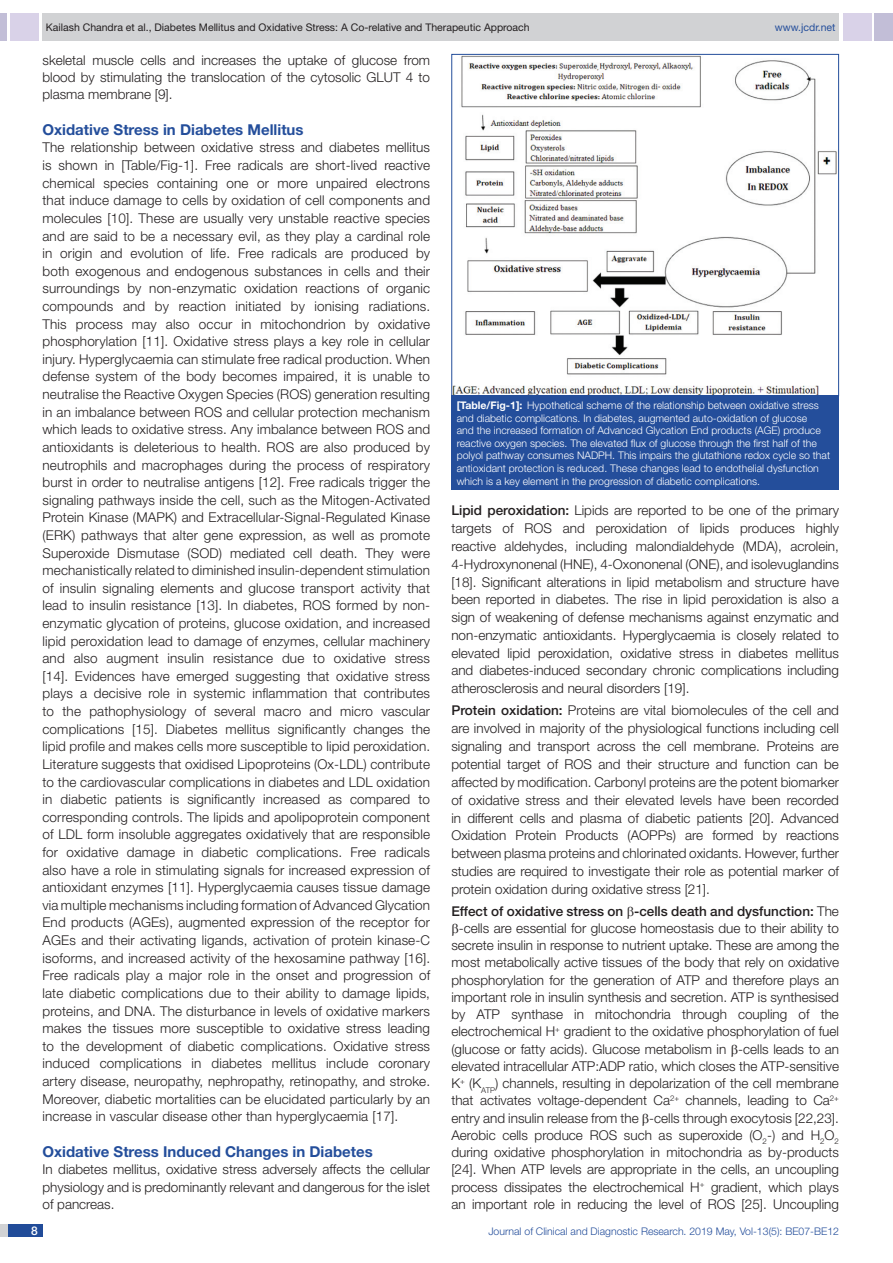
<style>
.page{position:relative;width:893px;height:1263px;background:#fff}
.page>*{position:absolute;margin:0;border:0;box-sizing:border-box;transform-origin:0 0}
.HEAD_2{font:700 15px "Helvetica Neue";color:#244e9b}
.Body_text{font:300 13.5px/17.5px "Helvetica Neue";color:#231f20;text-align:justify}
.t1{font:500 12px "Helvetica Neue";color:#fff}
.TABLE_FIG{font:300 10.5px/12.6px "Helvetica Neue";color:#fff}
.t2{font:10.5px "Helvetica Neue";color:#231f20}
.t3{font:300 10.5px "Helvetica Neue";color:#244e9b}
.t4{font:10.5px "Helvetica Neue";color:#244e9b}
.s1{font-weight:700}
.s2{font-weight:500}
</style>
<div class="page">
<div style="left:0;top:13px;width:7px;height:28px;background:#c2bed7"></div>
<div style="left:10px;top:13px;width:29px;height:28px;background:#d9d2e8"></div>
<div style="left:43px;top:13px;width:796px;height:28px;background:#d1d2d4"></div>
<div style="left:875px;top:13px;width:18px;height:28px;background:#c2bed7"></div>
<div style="left:843px;top:13px;width:29px;height:28px;background:#d9d2e8"></div>
<div style="left:0;top:1224px;width:43px;height:13px;background:#d1d2d4"></div>
<div style="left:8px;top:1224px;width:35px;height:13px;background:#214c99"></div>
<img style="left:453px;top:56px;width:384px;height:338px">
<div style="left:451px;top:395px;width:388px;height:95px;background:#244e9b"></div>
<p class="t2" style="left:46px;top:21px;width:485px">Kailash Chandra et al., Diabetes Mellitus and Oxidative Stress: A Co-relative and Therapeutic Approach</p>
<p class="t4" style="left:775px;top:21px;width:62px">www.jcdr.net</p>
<p class="Body_text" style="left:43px;top:51px;width:389px">skeletal muscle cells and increases the uptake of glucose from blood by stimulating the translocation of the cytosolic GLUT 4 to plasma membrane [9].</p>
<p class="HEAD_2" style="left:43px;top:120px;width:263px">Oxidative Stress in Diabetes Mellitus</p>
<p class="Body_text" style="left:43px;top:139px;width:389px">The relationship between oxidative stress and diabetes mellitus is shown in [Table/Fig-1]. Free radicals are short-lived reactive chemical species containing one or more unpaired electrons that induce damage to cells by oxidation of cell components and molecules [10]. These are usually very unstable reactive species and are said to be a necessary evil, as they play a cardinal role in origin and evolution of life. Free radicals are produced by both exogenous and endogenous substances in cells and their surroundings by non-enzymatic oxidation reactions of organic compounds and by reaction initiated by ionising radiations.<br>This process may also occur in mitochondrion by oxidative phosphorylation [11]. Oxidative stress plays a key role in cellular injury. Hyperglycaemia can stimulate free radical production. When defense system of the body becomes impaired, it is unable to neutralise the Reactive Oxygen Species (ROS) generation resulting in an imbalance between ROS and cellular protection mechanism which leads to oxidative stress. Any imbalance between ROS and antioxidants is deleterious to health. ROS are also produced by neutrophils and macrophages during the process of respiratory burst in order to neutralise antigens [12]. Free radicals trigger the signaling pathways inside the cell, such as the Mitogen-Activated Protein Kinase (MAPK) and Extracellular-Signal-Regulated Kinase (ERK) pathways that alter gene expression, as well as promote Superoxide Dismutase (SOD) mediated cell death. They were mechanistically related to diminished insulin-dependent stimulation of insulin signaling elements and glucose transport activity that lead to insulin resistance [13]. In diabetes, ROS formed by non&shy;enzymatic glycation of proteins, glucose oxidation, and increased lipid peroxidation lead to damage of enzymes, cellular machinery and also augment insulin resistance due to oxidative stress [14]. Evidences have emerged suggesting that oxidative stress plays a decisive role in systemic inflammation that contributes to the pathophysiology of several macro and micro vascular complications [15]. Diabetes mellitus significantly changes the lipid profile and makes cells more susceptible to lipid peroxidation.<br>Literature suggests that oxidised Lipoproteins (Ox-LDL) contribute to the cardiovascular complications in diabetes and LDL oxidation in diabetic patients is significantly increased as compared to corresponding controls. The lipids and apolipoprotein component of LDL form insoluble aggregates oxidatively that are responsible for oxidative damage in diabetic complications. Free radicals also have a role in stimulating signals for increased expression of antioxidant enzymes [11]. Hyperglycaemia causes tissue damage via multiple mechanisms including formation of Advanced Glycation End products (AGEs), augmented expression of the receptor for AGEs and their activating ligands, activation of protein kinase-C isoforms, and increased activity of the hexosamine pathway [16].<br>Free radicals play a major role in the onset and progression of late diabetic complications due to their ability to damage lipids, proteins, and DNA. The disturbance in levels of oxidative markers makes the tissues more susceptible to oxidative stress leading to the development of diabetic complications. Oxidative stress induced complications in diabetes mellitus include coronary artery disease, neuropathy, nephropathy, retinopathy, and stroke.<br>Moreover, diabetic mortalities can be elucidated particularly by an increase in vascular disease other than hyperglycaemia [17].</p>
<p class="HEAD_2" style="left:43px;top:1142px;width:332px">Oxidative Stress Induced Changes in Diabetes</p>
<p class="Body_text" style="left:43px;top:1160px;width:389px">In diabetes mellitus, oxidative stress adversely affects the cellular physiology and is predominantly relevant and dangerous for the islet of pancreas.</p>
<p class="TABLE_FIG" style="left:457px;top:399px;width:375px"><span class="s1">[Table/Fig-1]:</span> Hypothetical scheme of the relationship between oxidative stress and diabetic complications. In diabetes, augmented auto-oxidation of glucose<br>and the increased formation of Advanced Glycation End products (AGE) produce reactive oxygen species. The elevated flux of glucose through the first half of the polyol pathway consumes NADPH. This impairs the glutathione redox cycle so that antioxidant protection is reduced. These changes lead to endothelial dysfunction which is a key element in the progression of diabetic complications.</p>
<p class="Body_text" style="left:451px;top:501px;width:389px"><span class="s2">Lipid peroxidation:</span> Lipids are reported to be one of the primary targets of ROS and peroxidation of lipids produces highly reactive aldehydes, including malondialdehyde (MDA), acrolein, 4-Hydroxynonenal (HNE), 4-Oxononenal (ONE), and isolevuglandins [18]. Significant alterations in lipid metabolism and structure have been reported in diabetes. The rise in lipid peroxidation is also a sign of weakening of defense mechanisms against enzymatic and non-enzymatic antioxidants. Hyperglycaemia is closely related to elevated lipid peroxidation, oxidative stress in diabetes mellitus and diabetes-induced secondary chronic complications including atherosclerosis and neural disorders [19].</p>
<p class="Body_text" style="left:451px;top:701px;width:389px"><span class="s2">Protein oxidation:</span> Proteins are vital biomolecules of the cell and are involved in majority of the physiological functions including cell signaling and transport across the cell membrane. Proteins are potential target of ROS and their structure and function can be affected by modification. Carbonyl proteins are the potent biomarker of oxidative stress and their elevated levels have been recorded in different cells and plasma of diabetic patients [20]. Advanced Oxidation Protein Products (AOPPs) are formed by reactions between plasma proteins and chlorinated oxidants. However, further studies are required to investigate their role as potential marker of protein oxidation during oxidative stress [21].</p>
<p class="Body_text" style="left:451px;top:902px;width:389px;text-align:center"><span class="s2">Effect of oxidative stress on -cells death and dysfunction:</span> The -cells are essential for glucose homeostasis due to their ability to secrete insulin in response to nutrient uptake. These are among the most metabolically active tissues of the body that rely on oxidative phosphorylation for the generation of ATP and therefore plays an important role in insulin synthesis and secretion. ATP is synthesised by ATP synthase in mitochondria through coupling of the electrochemical H<sup>+</sup> gradient to the oxidative phosphorylation of fuel (glucose or fatty acids). Glucose metabolism in -cells leads to an elevated intracellular ATP:ADP ratio, which closes the ATP-sensitive K<sup>+</sup> (K<sub>ATP</sub>) channels, resulting in depolarization of the cell membrane that activates voltage-dependent Ca<sup>2+</sup> channels, leading to Ca<sup>2+ </sup>entry and insulin release from the -cells through exocytosis [22,23].<br>Aerobic cells produce ROS such as superoxide (O<sub>2</sub>-) and H<sub>2</sub>O<sub>2 </sub>during oxidative phosphorylation in mitochondria as by-products [24]. When ATP levels are appropriate in the cells, an uncoupling process dissipates the electrochemical H<sup>+</sup> gradient, which plays an important role in reducing the level of ROS [25]. Uncoupling</p>
<p class="t1" style="left:31px;top:1223px;width:8px">8</p>
<p class="t3" style="left:488px;top:1225px;width:352px">Journal of Clinical and Diagnostic Research. 2019 May, Vol-13(5): BE07-BE12</p>
</div>
